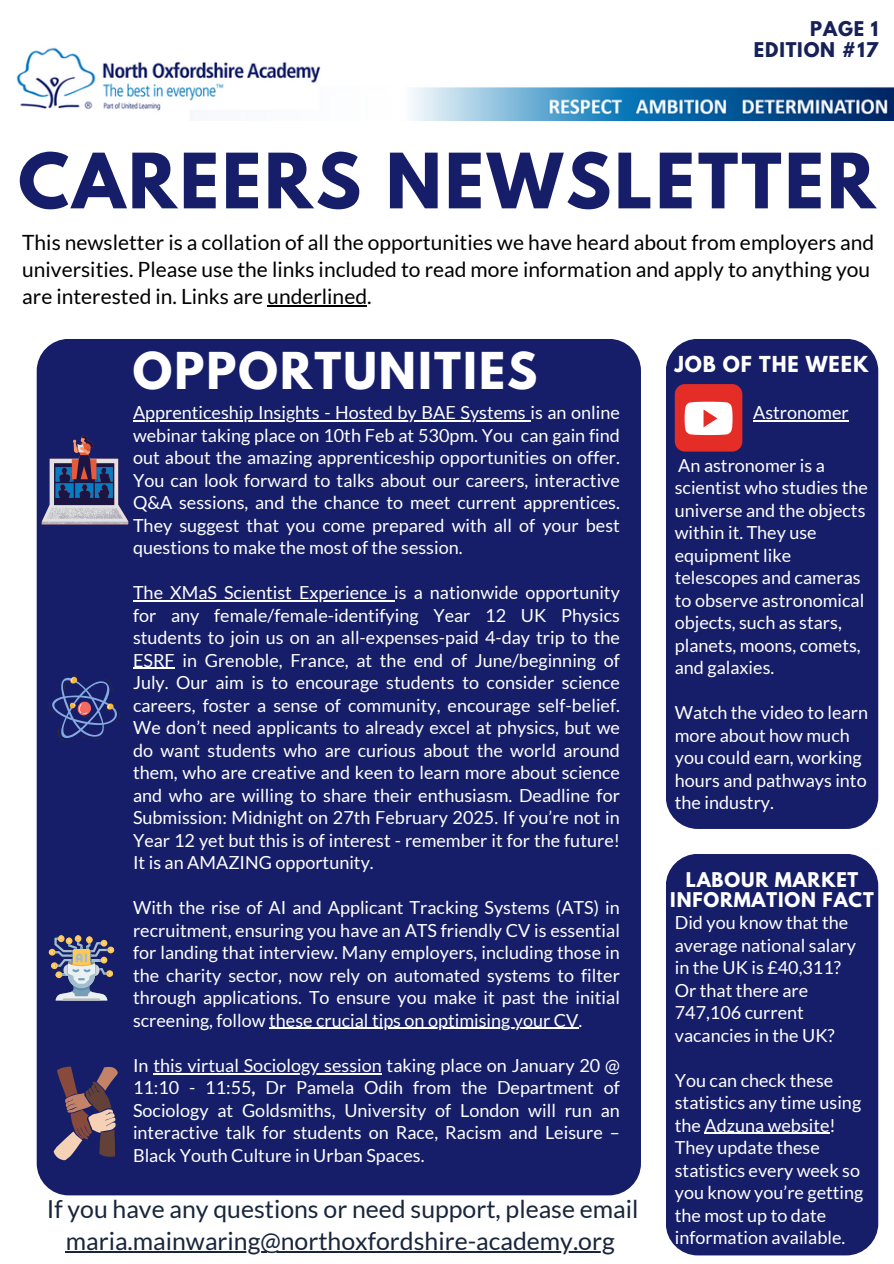
<style>
.page{position:relative;width:894px;height:1264px;background:#fff}
.page>*{position:absolute;margin:0;border:0;box-sizing:border-box;transform-origin:0 0}
.t1{font:700 67.5px "League Spartan";letter-spacing:.045em;color:#161e69}
.t2{font:700 45px "League Spartan";letter-spacing:.045em;color:#fff}
.t3{font:24.75px "Lato";color:#18253b}
.t4{font:21px/27px "Lato";color:#010101}
.t5{font:700 19.5px "League Spartan";letter-spacing:.045em;color:#fff}
.t6{font:18px/22.5px "Lato";color:#fff}
.t7{font:700 18px/20.2px "League Spartan";letter-spacing:.045em;color:#fff;text-align:center}
.t8{font:700 18px/20.2px "League Spartan";letter-spacing:.045em;color:#162158;text-align:right}
.s1{font-weight:700}
</style>
<div class="page">
<div style="left:37px;top:339px;width:603px;height:856px;background:#161e69;border-radius:32px"></div>
<div style="left:665px;top:339px;width:213px;height:490px;background:#161e69;border-radius:32px"></div>
<div style="left:665px;top:853px;width:213px;height:402px;background:#161e69;border-radius:32px"></div>
<img style="left:16px;top:47px;width:877px;height:74px">
<hr style="left:267px;top:305px;width:100px;height:1px;background:#010101">
<hr style="left:66px;top:1251px;width:548px;height:2px;background:#18253b">
<div style="left:674px;top:384px;width:68px;height:67px;background:#e52d27;border-radius:10px"></div>
<svg style="left:684px;top:402px;width:48px;height:33px;background:#fbe3e2"></svg>
<hr style="left:133px;top:420px;width:187px;height:1px;background:#fff">
<hr style="left:320px;top:420px;width:210px;height:1px;background:#fff">
<hr style="left:133px;top:600px;width:261px;height:1px;background:#fff">
<hr style="left:133px;top:667px;width:42px;height:2px;background:#fff">
<hr style="left:269px;top:1027px;width:309px;height:2px;background:#fff">
<hr style="left:153px;top:1072px;width:229px;height:2px;background:#fff">
<svg style="left:42px;top:435px;width:86px;height:89px"></svg>
<svg style="left:49px;top:674px;width:71px;height:66px"></svg>
<svg style="left:49px;top:935px;width:65px;height:65px"></svg>
<svg style="left:54px;top:1066px;width:64px;height:94px"></svg>
<hr style="left:752px;top:420px;width:96px;height:1px;background:#fff">
<hr style="left:704px;top:1132px;width:125px;height:1px;background:#fff">
<p class="t8" style="left:753px;top:21px;width:126px">PAGE 1<br>EDITION #17</p>
<h1 class="t1" style="left:18px;top:148px;width:858px">CAREERS NEWSLETTER</h1>
<p class="t4" style="left:22px;top:228px;width:853px">This newsletter is a collation of all the opportunities we have heard about from employers and universities. Please use the links included to read more information and apply to anything you are interested in. Links are underlined.</p>
<p class="t2" style="left:133px;top:348px;width:406px">OPPORTUNITIES</p>
<p class="t6" style="left:133px;top:401px;width:488px">Apprenticeship Insights - Hosted by BAE Systems is an online</p>
<p class="t6" style="left:133px;top:423px;width:488px;text-align:justify">webinar taking place on 10th Feb at 530pm. You can gain find out about the amazing apprenticeship opportunities on offer.<br>You can look forward to talks about our careers, interactive Q&amp;A sessions, and the chance to meet current apprentices.<br>They suggest that you come prepared with all of your best questions to make the most of the session.</p>
<p class="t6" style="left:133px;top:581px;width:488px;text-align:justify">The XMaS Scientist Experience is a nationwide opportunity for any female/female-identifying Year 12 UK Physics students to join us on an all-expenses-paid 4-day trip to the ESRF in Grenoble, France, at the end of June/beginning of July. Our aim is to encourage students to consider science careers, foster a sense of community, encourage self-belief.<br>We don’t need applicants to already excel at physics, but we do want students who are curious about the world around them, who are creative and keen to learn more about science and who are willing to share their enthusiasm. Deadline for Submission: Midnight on 27th February 2025. If you’re not in Year 12 yet but this is of interest - remember it for the future!<br>It is an AMAZING opportunity.</p>
<p class="t6" style="left:133px;top:896px;width:488px;text-align:justify">With the rise of AI and Applicant Tracking Systems (ATS) in recruitment, ensuring you have an ATS friendly CV is essential for landing that interview. Many employers, including those in the charity sector, now rely on automated systems to filter through applications. To ensure you make it past the initial screening, follow these crucial tips on optimising your CV.</p>
<p class="t6" style="left:133px;top:1053px;width:488px">In this virtual Sociology session taking place on January 20 @</p>
<p class="t6" style="left:133px;top:1076px;width:488px;text-align:justify">11:10 - 11:55<span class="s1">,</span> Dr Pamela Odih from the Department of Sociology at Goldsmiths, University of London will run an interactive talk for students on Race, Racism and Leisure – Black Youth Culture in Urban Spaces.</p>
<h5 class="t3" style="left:47px;top:1193px;width:593px">If you have any questions or need support, please email</h5>
<p class="t3" style="left:66px;top:1225px;width:550px">maria.mainwaring@northoxfordshire-academy.org</p>
<h6 class="t5" style="left:674px;top:354px;width:195px">JOB OF THE WEEK</h6>
<p class="t6" style="left:752px;top:401px;width:97px">Astronomer</p>
<p class="t6" style="left:674px;top:453px;width:194px">An astronomer is a scientist who studies the universe and the objects within it. They use equipment like telescopes and cameras to observe astronomical objects, such as stars, planets, moons, comets, and galaxies.</p>
<p class="t6" style="left:674px;top:701px;width:195px">Watch the video to learn more about how much you could earn, working hours and pathways into the industry.</p>
<p class="t7" style="left:670px;top:871px;width:205px">LABOUR MARKET<br>INFORMATION FACT</p>
<h2 class="t6" style="left:674px;top:911px;width:183px">Did you know that the average national salary in the UK is £40,311?</h2>
<h4 class="t6" style="left:674px;top:978px;width:161px">Or that there are<br>747,106 current vacancies in the UK?</h4>
<p class="t6" style="left:674px;top:1068px;width:190px">You can check these statistics any time using the Adzuna website!<br>They update these statistics every week so you know you’re getting the most up to date information available.</p>
</div>
